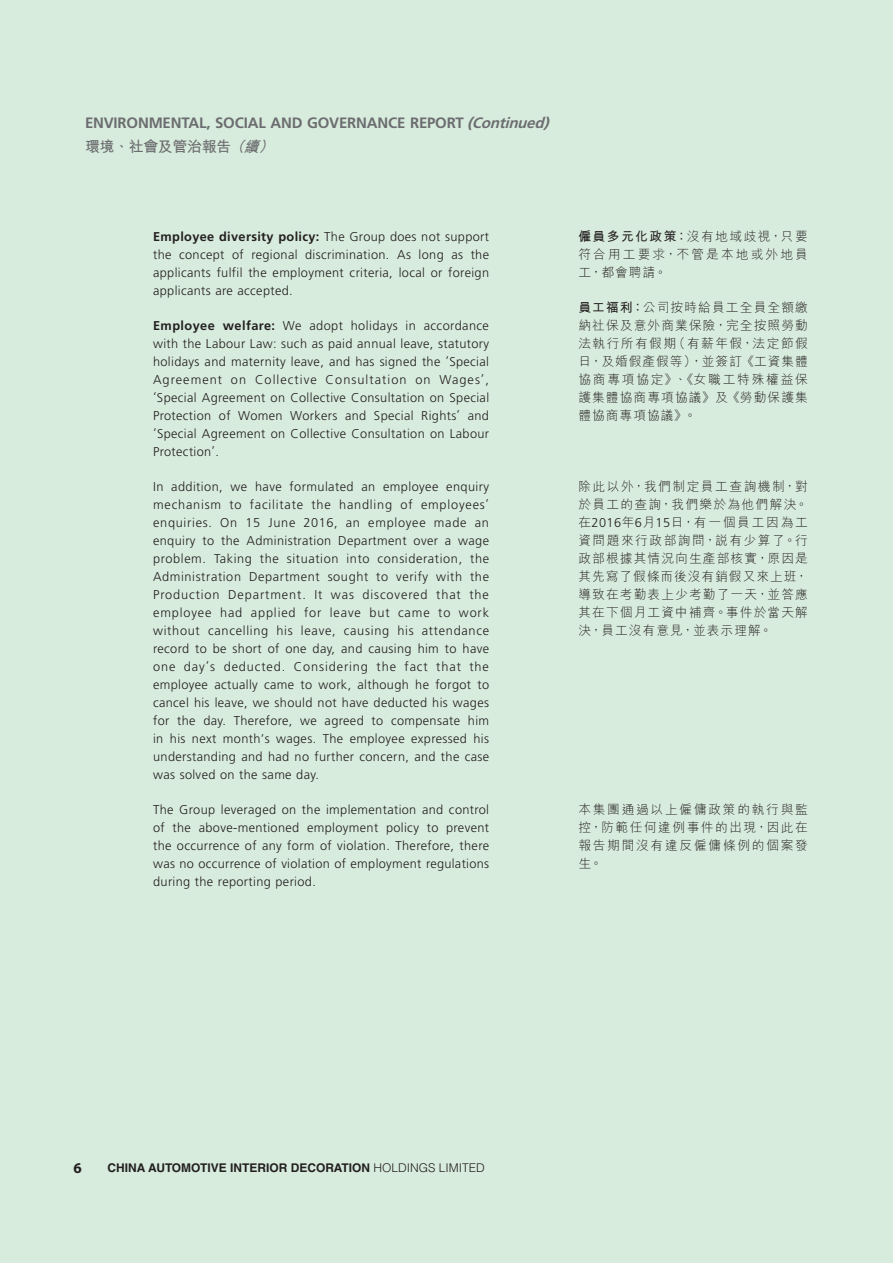
<style>
.page{position:relative;width:893px;height:1263px;background:#d8ecdd}
.page>*{position:absolute;margin:0;border:0;box-sizing:border-box;transform-origin:0 0}
.t1{font:700 15px "Frutiger LT Std";letter-spacing:-.015em;color:#6c6d70}
.t2{font:700 15px "M Hei HK";letter-spacing:-.03em;color:#6c6d70}
.t3{font:700 15px "Myriad Pro";color:#231f20}
.t4{font:300 12.75px/18px "Frutiger LT Std";letter-spacing:.03em;color:#231f20;text-align:justify}
.t5{font:300 12.75px/18px "M Hei HK";letter-spacing:.1em;color:#231f20;text-align:justify}
.t6{font:700 12px "Helvetica LT Std";color:#231f20}
.s1{font-style:italic}
.s2{font-weight:700}
.s3{font-family:"Frutiger LT Std"}
.s4{font-weight:300}
</style>
<div class="page">
<p class="t1" style="left:85px;top:114px;width:470px">ENVIRONMENTAL, SOCIAL AND GOVERNANCE REPORT <span class="s1">(continued)</span></p>
<p class="t2" style="left:85px;top:136px;width:195px">環境、社會及管治報告<span class="s1">（續）</span></p>
<p class="t4" style="left:153px;top:228px;width:338px"><span class="s2">EMPLOYEE DIVERSITY POLICY:</span> The Group does not support the concept of regional discrimination. As long as the applicants fulfil the employment criteria, local or foreign applicants are accepted.</p>
<p class="t4" style="left:153px;top:317px;width:338px"><span class="s2">EMPLOYEE WELFARE:</span> We adopt holidays in accordance with the Labour Law: such as paid annual leave, statutory holidays and maternity leave, and has signed the ‘Special Agreement on Collective Consultation on Wages’, ‘Special Agreement on Collective Consultation on Special Protection of Women Workers and Special Rights’ and ‘Special Agreement on Collective Consultation on Labour Protection’.</p>
<p class="t4" style="left:153px;top:478px;width:338px">In addition, we have formulated an employee enquiry mechanism to facilitate the handling of employees’ enquiries. On 15 June 2016, an employee made an enquiry to the Administration Department over a wage problem. Taking the situation into consideration, the Administration Department sought to verify with the Production Department. It was discovered that the employee had applied for leave but came to work without cancelling his leave, causing his attendance record to be short of one day, and causing him to have one day’s deducted. Considering the fact that the employee actually came to work, although he forgot to cancel his leave, we should not have deducted his wages for the day. Therefore, we agreed to compensate him in his next month’s wages. The employee expressed his understanding and had no further concern, and the case was solved on the same day.</p>
<p class="t4" style="left:153px;top:801px;width:338px">The Group leveraged on the implementation and control of the above-mentioned employment policy to prevent the occurrence of any form of violation. Therefore, there was no occurrence of violation of employment regulations during the reporting period.</p>
<p class="t5" style="left:578px;top:227px;width:231px"><span class="s2">僱員多元化政策：</span>沒有地域歧視，只要符合用工要求，不管是本地或外地員工，都會聘請。</p>
<p class="t5" style="left:578px;top:298px;width:231px"><span class="s2">員工福利：</span>公司按時給員工全員全額繳納社保及意外商業保險，完全按照勞動法執行所有假期（有薪年假，法定節假日，及婚假產假等），並簽訂《工資集體協商專項協定》、《女職工特殊權益保護集體協商專項協議》及《勞動保護集體協商專項協議》。</p>
<p class="t5" style="left:578px;top:477px;width:231px">除此以外，我們制定員工查詢機制，對於員工的查詢，我們樂於為他們解決。在<span class="s3">2016</span>年<span class="s3">6</span>月<span class="s3">15</span>日，有一個員工因為工資問題來行政部詢問，說有少算了。行政部根據其情況向生產部核實，原因是其先寫了假條而後沒有銷假又來上班，導致在考勤表上少考勤了一天，並答應其在下個月工資中補齊。事件於當天解決，員工沒有意見，並表示理解。</p>
<p class="t5" style="left:578px;top:800px;width:231px">本集團通過以上僱傭政策的執行與監控，防範任何違例事件的出現，因此在報告期間沒有違反僱傭條例的個案發生。</p>
<p class="t3" style="left:73px;top:1159px;width:10px">6</p>
<p class="t6" style="left:108px;top:1161px;width:379px">CHINA AUTOMOTIVE INTERIOR DECORATION <span class="s4">HOLDINGS LIMITED</span></p>
</div>
